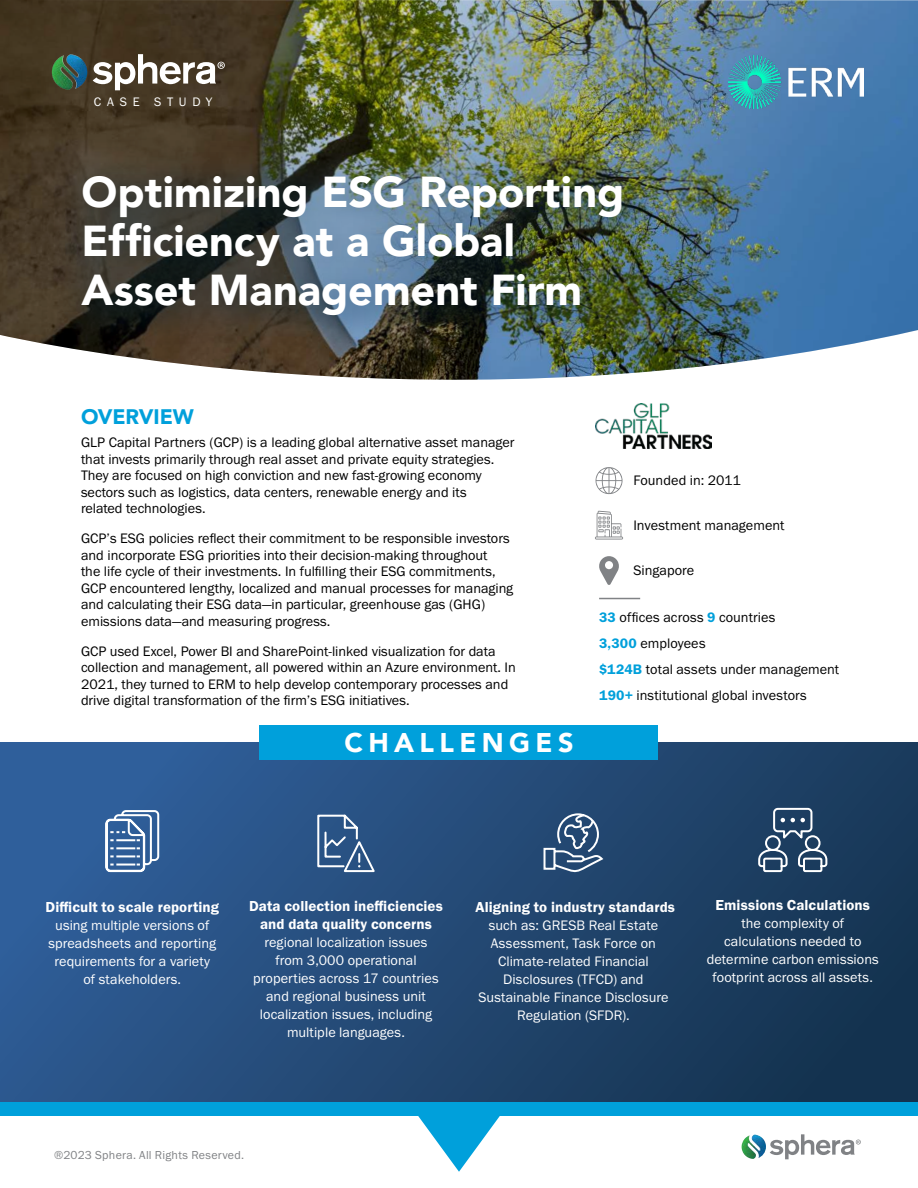
<style>
.page{position:relative;width:918px;height:1188px;background:#fff}
.page>*{position:absolute;margin:0;border:0;box-sizing:border-box;transform-origin:0 0}
.t1{font:900 43.2px/49.2px "Avenir";color:#fff}
.t2{font:900 27px "Avenir";letter-spacing:.2em;color:#fff}
.t3{font:900 21px "Avenir";letter-spacing:-.005em;color:#00a0db}
.t4{font:15px/18px "Franklin Gothic URW Dem";letter-spacing:.005em;color:#fff;text-align:center}
.t5{font:14.25px/16.5px "Franklin Gothic URW Boo";color:#000}
.t6{font:14.25px/18px "Franklin Gothic URW Boo";letter-spacing:.005em;color:#fff;text-align:center}
.t7{font:12.75px "Franklin Gothic URW Boo";letter-spacing:.45em;color:#fff}
.t8{font:12px "Franklin Gothic URW Boo";letter-spacing:.02em;color:#808285}
.s1{font-family:"Franklin Gothic URW Dem";color:#00a0db}
</style>
<div class="page">
<img style="left:0;top:0;width:918px;height:380px">
<div style="left:52px;top:143px;width:611px;height:213px;background:#013252;opacity:.58"></div>
<svg style="left:770px;top:1134px;width:91px;height:25px"></svg>
<img style="left:742px;top:1135px;width:24px;height:24px">
<svg style="left:93px;top:54px;width:132px;height:36px"></svg>
<img style="left:52px;top:55px;width:35px;height:35px">
<svg style="left:595px;top:511px;width:28px;height:29px"></svg>
<svg style="left:595px;top:467px;width:28px;height:28px"></svg>
<svg style="left:599px;top:556px;width:20px;height:29px"></svg>
<hr style="left:599px;top:598px;width:41px;height:1px;background:#808285">
<div style="left:0;top:742px;width:918px;height:360px;background:linear-gradient(to right,#305e99,#163451)"></div>
<div style="left:260px;top:725px;width:398px;height:35px;background:#00a0db"></div>
<div style="left:0;top:1102px;width:918px;height:13px;background:#00a0db"></div>
<svg style="left:415px;top:1115px;width:88px;height:57px"></svg>
<img style="left:596px;top:403px;width:116px;height:46px">
<svg style="left:104px;top:809px;width:56px;height:64px"></svg>
<svg style="left:316px;top:814px;width:60px;height:60px;background:#4f7199"></svg>
<svg style="left:543px;top:812px;width:62px;height:62px;background:#4d6b8c"></svg>
<svg style="left:757px;top:807px;width:71px;height:66px;background:#47627e"></svg>
<img style="left:729px;top:56px;width:135px;height:53px">
<p class="t7" style="left:94px;top:94px;width:120px">CASE STUDY</p>
<h1 class="t1" style="left:82px;top:166px;width:544px">Optimizing ESG Reporting<br>Efficiency at a Global<br>Asset Management Firm</h1>
<h3 class="t3" style="left:81px;top:399px;width:114px">OVERVIEW</h3>
<p class="t5" style="left:81px;top:434px;width:435px">GLP Capital Partners (GCP) is a leading global alternative asset manager that invests primarily through real asset and private equity strategies.<br>They are focused on high conviction and new fast-growing economy sectors such as logistics, data centers, renewable energy and its<br>related technologies.</p>
<p class="t5" style="left:81px;top:530px;width:434px">GCP’s ESG policies reflect their commitment to be responsible investors and incorporate ESG priorities into their decision-making throughout<br>the life cycle of their investments. In fulfilling their ESG commitments, GCP encountered lengthy, localized and manual processes for managing and calculating their ESG data—in particular, greenhouse gas (GHG) emissions data—and measuring progress.</p>
<p class="t5" style="left:81px;top:643px;width:436px">GCP used Excel, Power BI and SharePoint-linked visualization for data collection and management, all powered within an Azure environment. In 2021, they turned to ERM to help develop contemporary processes and drive digital transformation of the firm’s ESG initiatives.</p>
<h2 class="t2" style="left:344px;top:720px;width:231px">CHALLENGES</h2>
<p class="t5" style="left:633px;top:472px;width:109px">Founded in: 2011</p>
<p class="t5" style="left:633px;top:517px;width:153px">Investment management</p>
<p class="t5" style="left:633px;top:562px;width:62px">Singapore</p>
<p class="t5" style="left:599px;top:608px;width:178px"><span class="s1">33</span> offices across <span class="s1">9</span> countries</p>
<p class="t5" style="left:599px;top:634px;width:108px"><span class="s1">3,300</span> employees</p>
<p class="t5" style="left:599px;top:656px;width:242px;line-height:26.1px"><span class="s1">$124B</span> total assets under management<br><span class="s1">190+</span> institutional global investors</p>
<p class="t4" style="left:45px;top:898px;width:175px">Difficult to scale reporting</p>
<p class="t6" style="left:48px;top:916px;width:169px">using multiple versions of spreadsheets and reporting requirements for a variety of stakeholders.</p>
<p class="t4" style="left:249px;top:897px;width:195px">Data collection inefficiencies and data quality concerns</p>
<p class="t6" style="left:253px;top:933px;width:187px">regional localization issues from 3,000 operational properties across 17 countries and regional business unit localization issues, including multiple languages.</p>
<p class="t4" style="left:476px;top:898px;width:201px">Aligning to industry standards</p>
<p class="t6" style="left:478px;top:916px;width:192px">such as: GRESB Real Estate<br>Assessment, Task Force on<br>Climate-related Financial<br>Disclosures (TFCD) and<br>Sustainable Finance Disclosure<br>Regulation (SFDR).</p>
<p class="t4" style="left:716px;top:896px;width:156px">Emissions Calculations</p>
<p class="t6" style="left:707px;top:914px;width:174px">the complexity of calculations needed to determine carbon emissions footprint across all assets.</p>
<p class="t8" style="left:54px;top:1147px;width:192px">®2023 Sphera. All Rights Reserved.</p>
</div>
